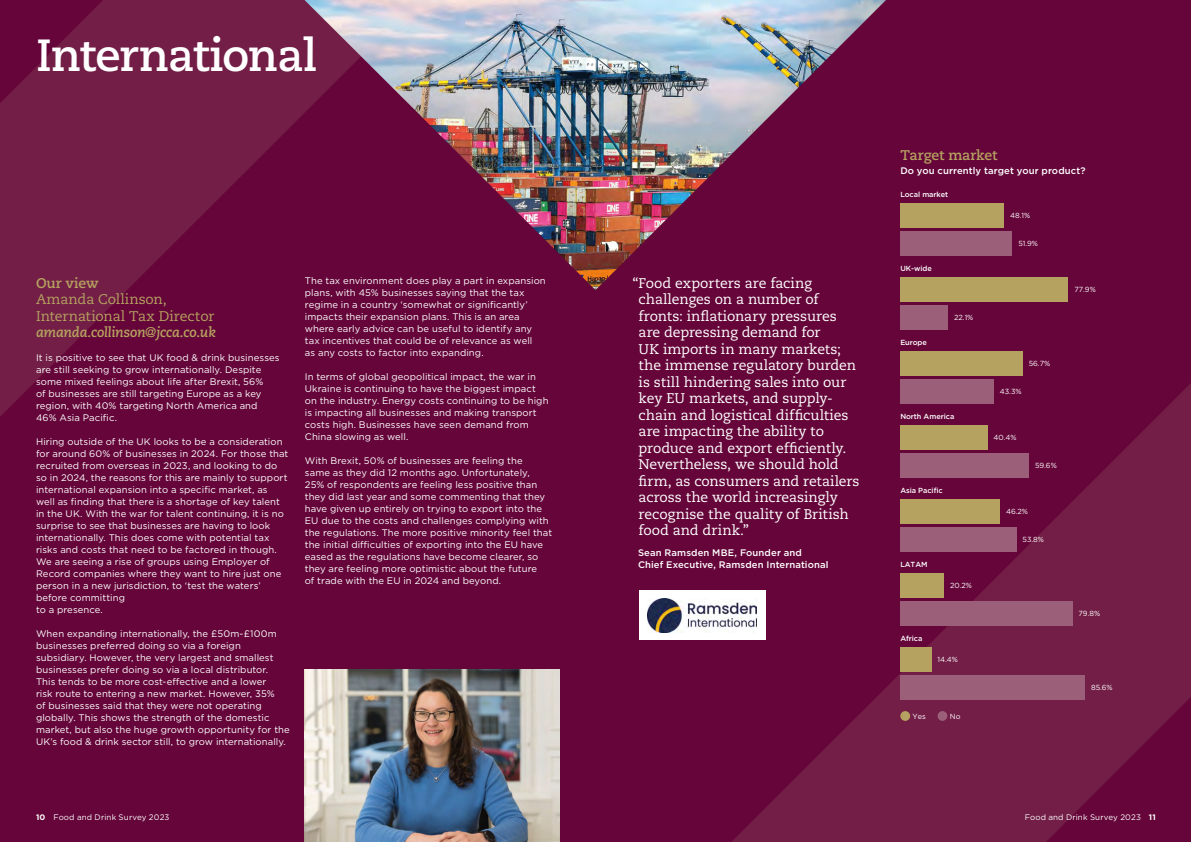
<style>
.page{position:relative;width:1191px;height:842px;background:#fff}
.page>*{position:absolute;margin:0;border:0;box-sizing:border-box;transform-origin:0 0}
.t1{font:700 45px "Caecilia LT Pro 75";letter-spacing:-.02em;color:#fff}
.t2{font:14px/16.5px "Caecilia LT Pro 55 Roman";letter-spacing:-.005em;color:#fff}
.t3{font:14px/16.5px "Caecilia LT Pro 55 Roman";letter-spacing:-.005em;color:#b5a160}
.t4{font:italic 700 14px "Caecilia LT Pro 76";letter-spacing:-.02em;color:#b5a160}
.t5{font:700 14px "Caecilia LT Pro 75";letter-spacing:-.01em;color:#b5a160}
.t6{font:9.5px/12px "Gotham";letter-spacing:.005em;color:#fff}
.t7{font:500 9.5px/12px "Gotham";letter-spacing:.01em;color:#fff}
.t8{font:8px "Gotham";letter-spacing:.02em;color:#fff}
.t9{font:7.4px "Gotham";letter-spacing:-.005em;color:#fff}
.t10{font:500 7.4px "Gotham";letter-spacing:-.005em;color:#fff}
.s1{font-weight:700}
</style>
<div class="page">
<div style="left:0;top:0;width:595px;height:842px;background:#650539"></div>
<div style="left:595px;top:0;width:596px;height:842px;background:#650539"></div>
<svg style="left:731px;top:383px;width:460px;height:459px"></svg>
<svg style="left:0;top:0;width:304px;height:417px;fill:#721e46"></svg>
<img style="left:305px;top:669px;width:254px;height:173px">
<img style="left:304px;top:0;width:582px;height:290px">
<div style="left:900px;top:676px;width:185px;height:24px;background:#9b5f7a"></div>
<div style="left:900px;top:647px;width:31px;height:24px;background:#b5a160"></div>
<div style="left:900px;top:602px;width:172px;height:24px;background:#9b5f7a"></div>
<div style="left:900px;top:573px;width:44px;height:24px;background:#b5a160"></div>
<div style="left:900px;top:527px;width:116px;height:25px;background:#9b5f7a"></div>
<div style="left:900px;top:499px;width:100px;height:24px;background:#b5a160"></div>
<div style="left:900px;top:454px;width:128px;height:24px;background:#9b5f7a"></div>
<div style="left:900px;top:425px;width:87px;height:24px;background:#b5a160"></div>
<div style="left:900px;top:380px;width:93px;height:24px;background:#9b5f7a"></div>
<div style="left:900px;top:351px;width:122px;height:24px;background:#b5a160"></div>
<div style="left:900px;top:306px;width:48px;height:24px;background:#9b5f7a"></div>
<div style="left:900px;top:277px;width:168px;height:24px;background:#b5a160"></div>
<div style="left:900px;top:231px;width:112px;height:24px;background:#9b5f7a"></div>
<div style="left:900px;top:203px;width:104px;height:24px;background:#b5a160"></div>
<div style="left:900px;top:711px;width:10px;height:10px;background:#b5a160;border-radius:50%"></div>
<div style="left:937px;top:711px;width:10px;height:10px;background:#9b5f7a;border-radius:50%"></div>
<div style="left:639px;top:590px;width:127px;height:49px;background:#fff"></div>
<img style="left:647px;top:598px;width:109px;height:35px">
<h1 class="t1" style="left:36px;top:24px;width:282px">International</h1>
<h2 class="t5" style="left:36px;top:273px;width:64px">Our view</h2>
<h2 class="t3" style="left:36px;top:291px;width:180px">Amanda Collinson,<br>International Tax Director</h2>
<h2 class="t4" style="left:36px;top:323px;width:181px">amanda.collinson@jcca.co.uk</h2>
<p class="t6" style="left:36px;top:352px;width:245px">It is positive to see that UK food &amp; drink businesses are still seeking to grow internationally. Despite some mixed feelings about life after Brexit, 56%<br>of businesses are still targeting Europe as a key region, with 40% targeting North America and 46% Asia Pacific.</p>
<p class="t6" style="left:36px;top:436px;width:254px">Hiring outside of the UK looks to be a consideration for around 60% of businesses in 2024. For those that recruited from overseas in 2023, and looking to do so in 2024, the reasons for this are mainly to support international expansion into a specific market, as well as finding that there is a shortage of key talent in the UK. With the war for talent continuing, it is no surprise to see that businesses are having to look internationally. This does come with potential tax risks and costs that need to be factored in though.<br>We are seeing a rise of groups using Employer of Record companies where they want to hire just one person in a new jurisdiction, to ‘test the waters’ before committing<br>to a presence.</p>
<p class="t6" style="left:36px;top:628px;width:255px">When expanding internationally, the £50m-£100m businesses preferred doing so via a foreign subsidiary. However, the very largest and smallest businesses prefer doing so via a local distributor.<br>This tends to be more cost-effective and a lower<br>risk route to entering a new market. However, 35%<br>of businesses said that they were not operating globally. This shows the strength of the domestic market, but also the huge growth opportunity for the UK’s food &amp; drink sector still, to grow internationally.</p>
<p class="t6" style="left:305px;top:275px;width:242px">The tax environment does play a part in expansion plans, with 45% businesses saying that the tax regime in a country ‘somewhat or significantly’ impacts their expansion plans. This is an area where early advice can be useful to identify any tax incentives that could be of relevance as well<br>as any costs to factor into expanding.</p>
<p class="t6" style="left:305px;top:371px;width:245px">In terms of global geopolitical impact, the war in Ukraine is continuing to have the biggest impact on the industry. Energy costs continuing to be high is impacting all businesses and making transport costs high. Businesses have seen demand from China slowing as well.</p>
<p class="t6" style="left:305px;top:455px;width:249px">With Brexit, 50% of businesses are feeling the<br>same as they did 12 months ago. Unfortunately,<br>25% of respondents are feeling less positive than they did last year and some commenting that they have given up entirely on trying to export into the EU due to the costs and challenges complying with the regulations. The more positive minority feel that the initial difficulties of exporting into the EU have eased as the regulations have become clearer, so they are feeling more optimistic about the future<br>of trade with the EU in 2024 and beyond.</p>
<p class="t2" style="left:638px;top:274px;width:222px;text-indent:-6px">“Food exporters are facing challenges on a number of fronts: inflationary pressures are depressing demand for<br>UK imports in many markets; the immense regulatory burden is still hindering sales into our key EU markets, and supply&shy;chain and logistical difficulties are impacting the ability to produce and export efficiently.<br>Nevertheless, we should hold firm, as consumers and retailers across the world increasingly recognise the quality of British food and drink.”</p>
<p class="t7" style="left:638px;top:546px;width:192px">Sean Ramsden MBE, Founder and<br>Chief Executive, Ramsden International</p>
<h2 class="t5" style="left:900px;top:145px;width:98px">Target market</h2>
<p class="t7" style="left:900px;top:165px;width:187px">Do you currently target your product?</p>
<p class="t10" style="left:900px;top:189px;width:49px">Local market</p>
<p class="t10" style="left:900px;top:263px;width:33px">UK-wide</p>
<p class="t10" style="left:900px;top:337px;width:28px">Europe</p>
<p class="t9" style="left:954px;top:313px;width:21px">22.1%</p>
<p class="t10" style="left:900px;top:411px;width:55px">North America</p>
<p class="t10" style="left:900px;top:485px;width:44px">Asia Pacific</p>
<p class="t10" style="left:900px;top:559px;width:29px">LATAM</p>
<p class="t9" style="left:950px;top:580px;width:23px">20.2%</p>
<p class="t10" style="left:900px;top:633px;width:24px">Africa</p>
<p class="t9" style="left:937px;top:654px;width:22px">14.4%</p>
<p class="t9" style="left:912px;top:711px;width:15px">Yes</p>
<p class="t9" style="left:950px;top:711px;width:12px">No</p>
<p class="t9" style="left:1010px;top:210px;width:22px">48.1%</p>
<p class="t9" style="left:1018px;top:239px;width:21px">51.9%</p>
<p class="t9" style="left:1074px;top:284px;width:23px">77.9%</p>
<p class="t9" style="left:1028px;top:358px;width:23px">56.7%</p>
<p class="t9" style="left:1000px;top:387px;width:23px">43.3%</p>
<p class="t9" style="left:993px;top:432px;width:24px">40.4%</p>
<p class="t9" style="left:1035px;top:461px;width:23px">59.6%</p>
<p class="t9" style="left:1006px;top:506px;width:23px">46.2%</p>
<p class="t9" style="left:1022px;top:535px;width:23px">53.8%</p>
<p class="t9" style="left:1078px;top:609px;width:23px">79.8%</p>
<p class="t9" style="left:1091px;top:683px;width:23px">85.6%</p>
<p class="t8" style="left:36px;top:812px;width:135px"><span class="s1">10</span> Food and Drink Survey 2023</p>
<p class="t8" style="left:1024px;top:812px;width:132px">Food and Drink Survey 2023 <span class="s1">11</span></p>
</div>
